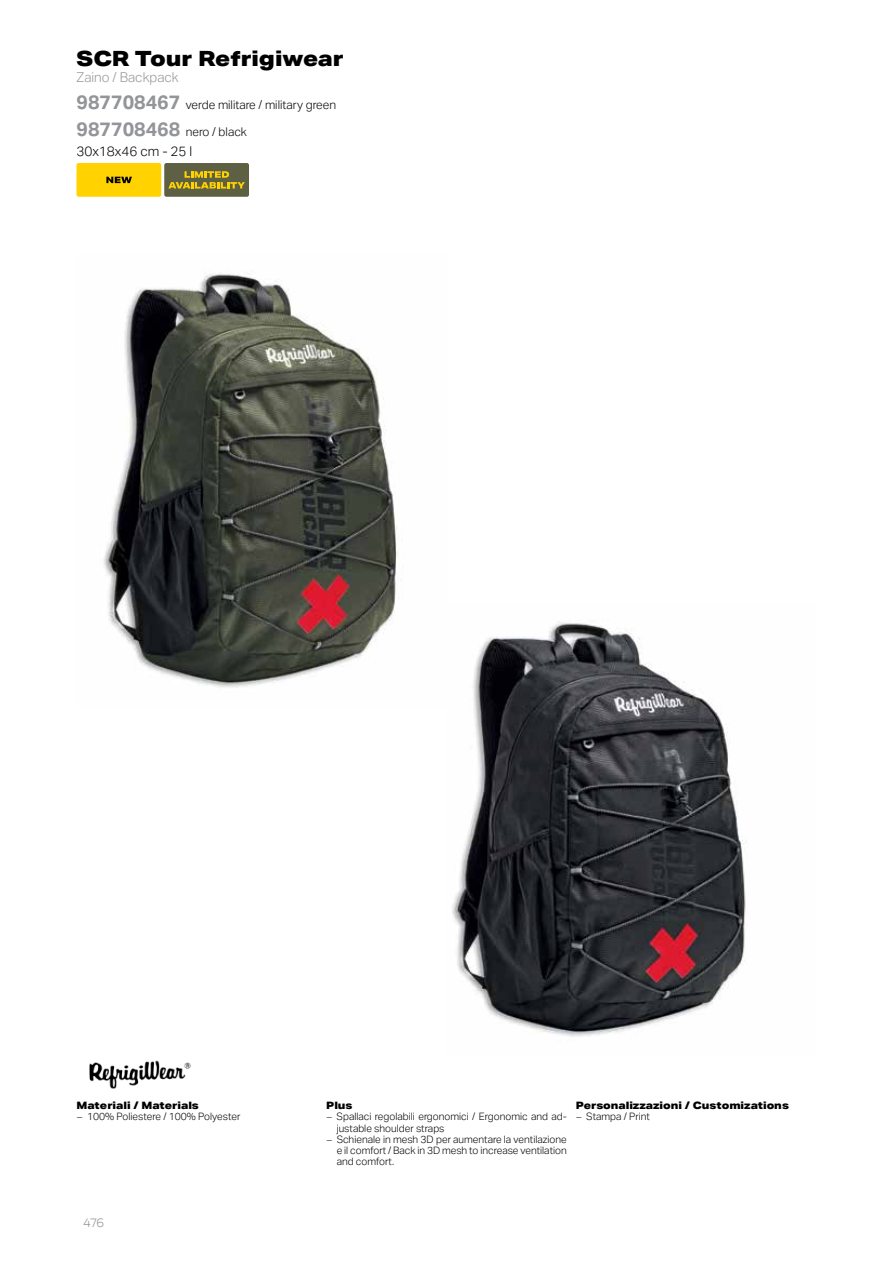
<style>
.page{position:relative;width:893px;height:1263px;background:#fff}
.page>*{position:absolute;margin:0;border:0;box-sizing:border-box;transform-origin:0 0}
.t1{font:800 expanded 21px "SCR Ducati Style";color:#000}
.t2{font:13.5px "SCR Ducati Style";color:#939598}
.t3{font:13.5px "SCR Ducati Style";color:#000}
.t4{font:12px "SCR Ducati Style";color:#000}
.t5{font:12px "Ducati Style Ext";color:#939598}
.t6{font:10.2px/11.2px "SCR Ducati Style";color:#000}
.t7{font:800 expanded 10.2px "SCR Ducati Style";color:#000}
.s1{font-weight:700;font-size:19.5px;color:#939598}
.s2{font-family:"Ducati Style"}
</style>
<div class="page">
<div style="left:77px;top:163px;width:84px;height:34px;background:#ffd200;border-radius:2px"></div>
<svg style="left:106px;top:177px;width:26px;height:6px"></svg>
<div style="left:164px;top:163px;width:85px;height:34px;background:#5e6043;border-radius:2px"></div>
<svg style="left:168px;top:171px;width:77px;height:17px"></svg>
<img style="left:103px;top:274px;width:296px;height:414px">
<img style="left:452px;top:622px;width:294px;height:415px">
<img style="left:89px;top:1060px;width:102px;height:29px">
<h1 class="t1" style="left:76px;top:45px;width:268px">SCR Tour Refrigiwear</h1>
<h2 class="t2" style="left:76px;top:70px;width:104px">Zaino / Backpack</h2>
<p class="t4" style="left:76px;top:98px;width:261px"><span class="s1">987708467</span> verde militare / military green</p>
<p class="t4" style="left:76px;top:125px;width:172px"><span class="s1">987708468</span> nero / black</p>
<h2 class="t3" style="left:76px;top:143px;width:117px">30x18x46 cm - 25 l</h2>
<p class="t7" style="left:76px;top:1099px;width:124px">Materiali / Materials</p>
<p class="t6" style="left:76px;top:1111px;width:165px"><span class="s2">–</span> 100% Poliestere / 100% Polyester</p>
<p class="t5" style="left:83px;top:1215px;width:22px">476</p>
<p class="t7" style="left:326px;top:1099px;width:28px">Plus</p>
<p class="t6" style="left:337px;top:1111px;width:232px;text-indent:-11px"><span class="s2">–</span> Spallaci regolabili ergonomici / Ergonomic and ad&shy;justable shoulder straps</p>
<p class="t6" style="left:337px;top:1133px;width:232px;text-align:justify;text-indent:-10px"><span class="s2">–</span> Schienale in mesh 3D per aumentare la ventilazione e il comfort / Back in 3D mesh to increase ventilation and comfort.</p>
<p class="t7" style="left:576px;top:1099px;width:214px">Personalizzazioni / Customizations</p>
<p class="t6" style="left:576px;top:1111px;width:76px"><span class="s2">–</span> Stampa / Print</p>
</div>
